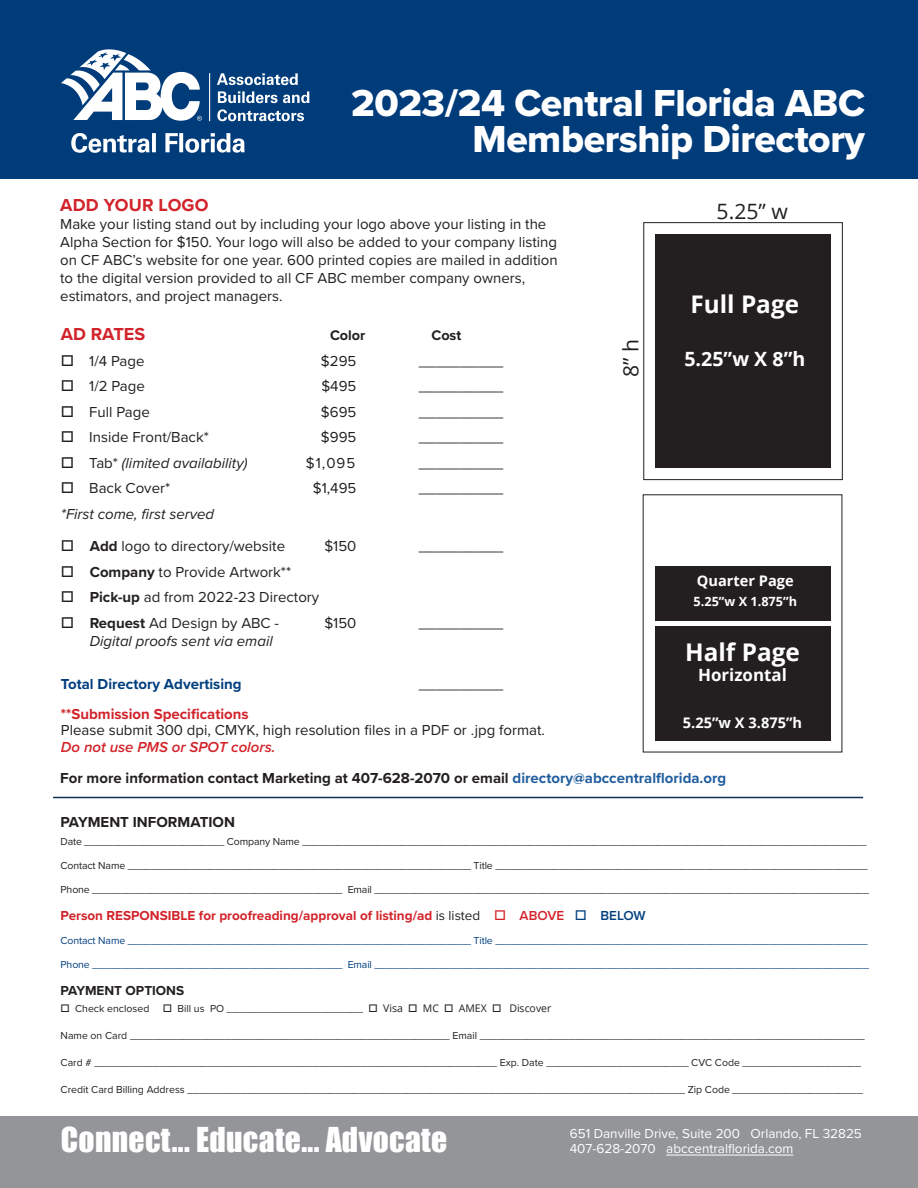
<style>
.page{position:relative;width:918px;height:1188px;background:#fff}
.page>*{position:absolute;margin:0;border:0;box-sizing:border-box;transform-origin:0 0}
.t1{font:39px/36px "Proxima Nova Extrabld";letter-spacing:-.01em;color:#fff;text-align:right}
.t2{font:31.5px "Impact";letter-spacing:.01em;color:#fff}
.t3{font:700 24.3px "Open Sans";color:#fff}
.t4{font:21.15px "Open Sans";color:#231f20}
.t5{font:700 19.65px "Open Sans";color:#fff}
.t6{font:700 18px "Proxima Nova";color:#d2232a}
.t7{font:700 16.95px "Open Sans";color:#fff}
.t8{font:15px/18px "Proxima Nova";color:#231f20}
.t9{font:700 15px "Proxima Nova";color:#231f20}
.t10{font:italic 15px "Proxima Nova";color:#231f20}
.t11{font:700 15px "Proxima Nova";color:#d2232a}
.t12{font:700 15px "Proxima Nova";color:#003e7e}
.t13{font:700 14.55px "Open Sans";color:#fff}
.t14{font:700 14.4px "Proxima Nova";color:#231f20}
.t15{font:13.5px "Proxima Nova";color:#fff}
.t16{font:700 13.5px "Proxima Nova";color:#d2232a}
.t17{font:700 13.5px "Proxima Nova";color:#231f20}
.t18{font:700 12.75px "Open Sans";color:#fff}
.t19{font:10.5px "Proxima Nova";color:#231f20}
.t20{font:10.5px "Proxima Nova";letter-spacing:-.01em;color:#003e7e}
.s1{font-style:normal}
.s2{font-weight:700}
.s3{font-weight:600;font-style:italic;color:#d2232a}
.s4{color:#215e9e}
.s5{font-weight:400;color:#231f20}
.s6{font-weight:600}
.s7{color:#003e7e}
.s8{font-weight:600;color:#003e7e}
.s9{font-family:"Open Sans"}
</style>
<div class="page">
<div style="left:0;top:1116px;width:918px;height:72px;background:#939598"></div>
<hr style="left:666px;top:1155px;width:127px;height:1px;background:#fff">
<div style="left:0;top:0;width:918px;height:178px;background:#003b7a"></div>
<img style="left:61px;top:49px;width:249px;height:104px">
<hr style="left:53px;top:797px;width:810px;height:1px;background:#123156">
<div style="left:655px;top:626px;width:175px;height:114px;background:#231f20"></div>
<div style="left:655px;top:566px;width:175px;height:54px;background:#231f20"></div>
<div style="left:655px;top:234px;width:176px;height:234px;background:#231f20"></div>
<div style="left:644px;top:222px;width:199px;height:258px;border:1px solid #231f20"></div>
<p class="t1" style="left:351px;top:84px;width:515px">2023/24 Central Florida ABC<br>Membership Directory</p>
<p class="t6" style="left:60px;top:192px;width:150px">ADD YOUR LOGO</p>
<p class="t8" style="left:60px;top:215px;width:499px">Make your listing stand out by including your logo above your listing in the Alpha Section for $150. Your logo will also be added to your company listing on CF ABC’s website for one year. 600 printed copies are mailed in addition to the digital version provided to all CF ABC member company owners, estimators, and project managers.</p>
<p class="t6" style="left:61px;top:321px;width:86px">AD RATES</p>
<p class="t14" style="left:330px;top:324px;width:37px">Color</p>
<p class="t14" style="left:431px;top:324px;width:31px">Cost</p>
<p class="t8" style="left:61px;top:351px;width:85px">□ 1/4 Page</p>
<p class="t8" style="left:321px;top:351px;width:37px">$295</p>
<p class="t8" style="left:419px;top:351px;width:86px">__________</p>
<p class="t8" style="left:61px;top:376px;width:86px">□ 1/2 Page</p>
<p class="t8" style="left:321px;top:376px;width:36px">$495</p>
<p class="t8" style="left:419px;top:376px;width:86px">__________</p>
<p class="t8" style="left:61px;top:402px;width:90px">□ Full Page</p>
<p class="t8" style="left:321px;top:402px;width:37px">$695</p>
<p class="t8" style="left:419px;top:402px;width:86px">__________</p>
<p class="t8" style="left:61px;top:427px;width:149px">□ Inside Front/Back*</p>
<p class="t8" style="left:321px;top:427px;width:37px">$995</p>
<p class="t8" style="left:419px;top:427px;width:86px">__________</p>
<p class="t10" style="left:61px;top:451px;width:188px">□ <span class="s1">Tab*</span> (limited availability)</p>
<p class="t8" style="left:306px;top:453px;width:51px">$1,095</p>
<p class="t8" style="left:419px;top:453px;width:86px">__________</p>
<p class="t8" style="left:61px;top:478px;width:111px">□ Back Cover*</p>
<p class="t8" style="left:313px;top:478px;width:45px">$1,495</p>
<p class="t8" style="left:419px;top:478px;width:86px">__________</p>
<p class="t10" style="left:61px;top:502px;width:155px">*First come, first served</p>
<p class="t8" style="left:61px;top:537px;width:226px">□ <span class="s2">Add</span> logo to directory/website</p>
<p class="t8" style="left:324px;top:537px;width:34px">$150</p>
<p class="t8" style="left:419px;top:537px;width:86px">__________</p>
<p class="t8" style="left:61px;top:562px;width:232px">□ <span class="s2">Company</span> to Provide Artwork**</p>
<p class="t8" style="left:61px;top:588px;width:260px">□ <span class="s2">Pick-up</span> ad from 2022-23 Directory</p>
<p class="t8" style="left:61px;top:613px;width:220px">□ <span class="s2">Request</span> Ad Design by ABC -</p>
<p class="t8" style="left:324px;top:613px;width:34px">$150</p>
<p class="t8" style="left:419px;top:613px;width:86px">__________</p>
<p class="t10" style="left:90px;top:630px;width:185px">Digital proofs sent via email</p>
<p class="t12" style="left:61px;top:673px;width:182px">Total Directory Advertising</p>
<p class="t8" style="left:419px;top:675px;width:86px">__________</p>
<p class="t11" style="left:61px;top:703px;width:189px">**Submission Specifications</p>
<p class="t8" style="left:61px;top:721px;width:486px;line-height:16.5px">Please submit 300 dpi, CMYK, high resolution files in a PDF or .jpg format.<br><span class="s3">Do not use PMS or SPOT colors.</span></p>
<p class="t4" style="left:616px;top:377px;width:39px;rotate:-90deg">8” h</p>
<p class="t4" style="left:717px;top:197px;width:73px">5.25” w</p>
<p class="t3" style="left:691px;top:287px;width:110px">Full Page</p>
<p class="t5" style="left:684px;top:345px;width:122px">5.25”w X 8”h</p>
<p class="t13" style="left:697px;top:571px;width:99px">Quarter Page</p>
<p class="t18" style="left:694px;top:592px;width:105px">5.25”w X 1.875”h</p>
<p class="t3" style="left:685px;top:635px;width:116px">Half Page</p>
<p class="t7" style="left:698px;top:663px;width:90px">Horizontal</p>
<p class="t13" style="left:683px;top:712px;width:121px">5.25”w X 3.875”h</p>
<p class="t9" style="left:60px;top:767px;width:667px">For more information contact Marketing at 407-628-2070 or email <span class="s4">directory@abccentralflorida.org</span></p>
<p class="t9" style="left:61px;top:811px;width:176px">PAYMENT INFORMATION</p>
<p class="t19" style="left:61px;top:834px;width:808px">Date ________________________ Company Name _________________________________________________________________________________________________</p>
<p class="t19" style="left:61px;top:858px;width:809px">Contact Name ___________________________________________________________ Title ________________________________________________________________</p>
<p class="t19" style="left:61px;top:882px;width:810px">Phone ___________________________________________ Email _____________________________________________________________________________________</p>
<p class="t16" style="left:61px;top:906px;width:587px">Person RESPONSIBLE for proofreading/approval of listing/ad <span class="s5">is listed</span> □ <span class="s6">ABOVE</span> <span class="s7">□</span> <span class="s8">BELOW</span></p>
<p class="t20" style="left:61px;top:933px;width:809px">Contact Name ___________________________________________________________ Title ________________________________________________________________</p>
<p class="t20" style="left:61px;top:957px;width:810px">Phone ___________________________________________ Email _____________________________________________________________________________________</p>
<p class="t17" style="left:61px;top:981px;width:125px">PAYMENT OPTIONS</p>
<p class="t19" style="left:61px;top:1000px;width:90px">□ Check enclosed</p>
<p class="t19" style="left:163px;top:1000px;width:390px">□ Bill us PO _______________________ □ <span class="s9">Visa</span> □ <span class="s9">MC</span> □ <span class="s9">AMEX</span> □ <span class="s9">Discover</span></p>
<p class="t19" style="left:61px;top:1027px;width:806px">Name on Card ______________________________________________________ Email _________________________________________________________________</p>
<p class="t19" style="left:61px;top:1054px;width:802px">Card # ____________________________________________________________________ Exp. Date ________________________ CVC Code ____________________</p>
<p class="t19" style="left:61px;top:1081px;width:804px">Credit Card Billing Address ____________________________________________________________________________________ Zip Code ______________________</p>
<p class="t2" style="left:61px;top:1116px;width:388px">Connect... Educate... Advocate</p>
<p class="t15" style="left:570px;top:1123px;width:294px">651 Danville Drive, Suite 200 Orlando, FL 32825</p>
<p class="t15" style="left:570px;top:1138px;width:225px">407-628-2070 abccentralflorida.com</p>
</div>
